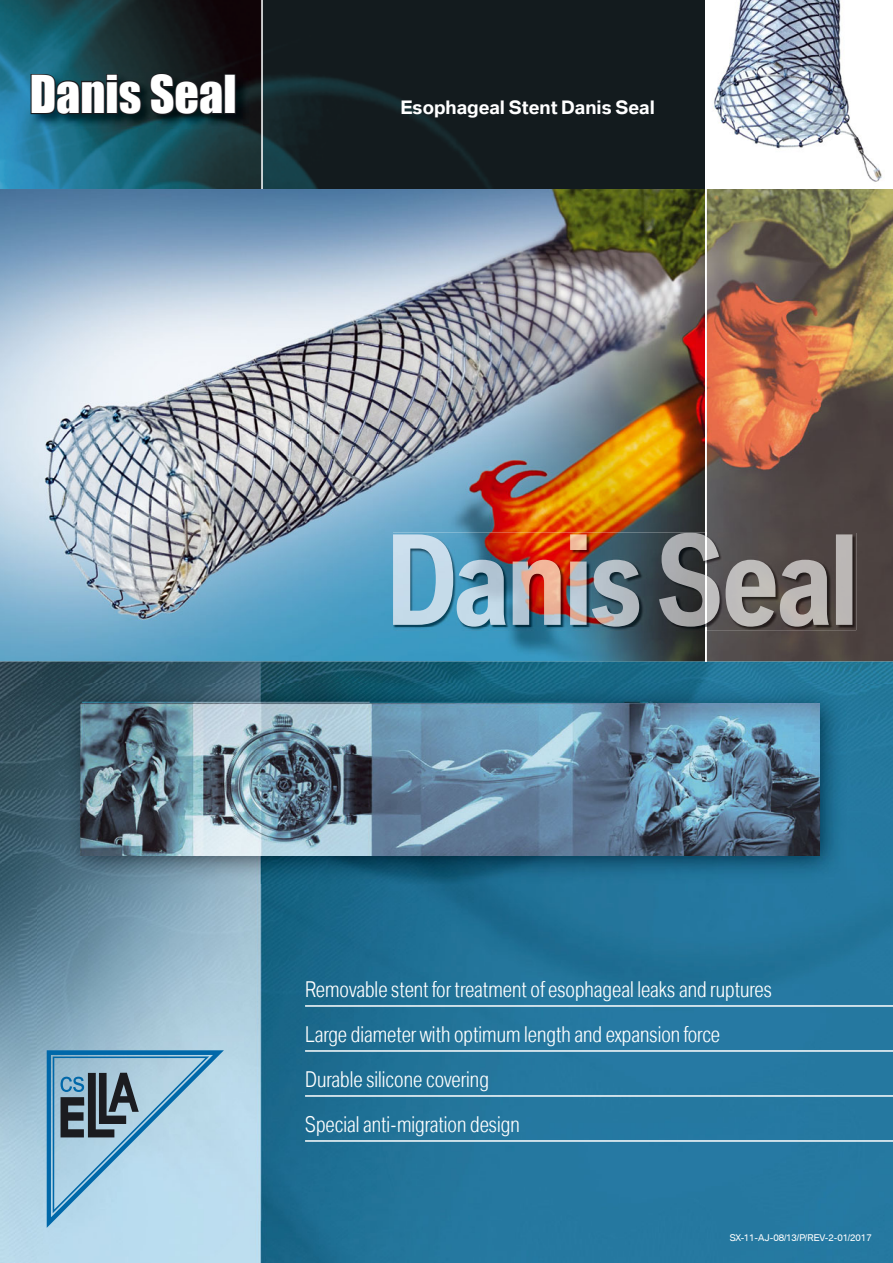
<style>
.page{position:relative;width:893px;height:1263px;background:#fff}
.page>*{position:absolute;margin:0;border:0;box-sizing:border-box;transform-origin:0 0}
.t1{font:48px "Impact";color:#fff}
.t2{font:300 condensed 21px/45px "BMW Type";color:#fff}
.t3{font:700 18px "BMW Type";color:#fff}
.t4{font:9px "BMW Type";color:#fff}
</style>
<div class="page">
<img style="left:0;top:0;width:705px;height:189px">
<img style="left:0;top:661px;width:38px;height:602px">
<img style="left:38px;top:661px;width:855px;height:24px">
<img style="left:38px;top:685px;width:51px;height:578px">
<div style="left:804px;top:685px;width:89px;height:578px;background:#2578a0"></div>
<img style="left:89px;top:883px;width:715px;height:380px">
<img style="left:61px;top:684px;width:786px;height:199px">
<img style="left:80px;top:703px;width:739px;height:152px">
<svg style="left:47px;top:1050px;width:177px;height:178px;background:#93bad0"></svg>
<hr style="left:261px;top:0;width:2px;height:193px;background:#fff">
<img style="left:29px;top:73px;width:220px;height:55px">
<svg style="left:29px;top:72px;width:208px;height:44px;background:#0f252c"></svg>
<hr style="left:305px;top:1005px;width:588px;height:2px;background:#fff">
<hr style="left:305px;top:1050px;width:588px;height:2px;background:#fff">
<hr style="left:305px;top:1095px;width:588px;height:2px;background:#fff">
<hr style="left:305px;top:1140px;width:588px;height:2px;background:#fff">
<img style="left:0;top:189px;width:705px;height:472px">
<img style="left:707px;top:0;width:186px;height:661px">
<img style="left:393px;top:627px;width:312px;height:3px">
<img style="left:707px;top:533px;width:149px;height:97px">
<img style="left:393px;top:533px;width:313px;height:94px">
<img style="left:706px;top:533px;width:146px;height:94px">
<h1 class="t1" style="left:30px;top:65px;width:208px">Danis Seal</h1>
<p class="t3" style="left:400px;top:97px;width:256px">Esophageal Stent Danis Seal</p>
<p class="t2" style="left:305px;top:966px;width:468px">Removable stent for treatment of esophageal leaks and ruptures Large diameter with optimum length and expansion force Durable silicone covering<br>Special anti-migration design</p>
<p class="t4" style="left:730px;top:1233px;width:144px">SX-11-AJ-08/13/P/REV-2-01/2017</p>
</div>
